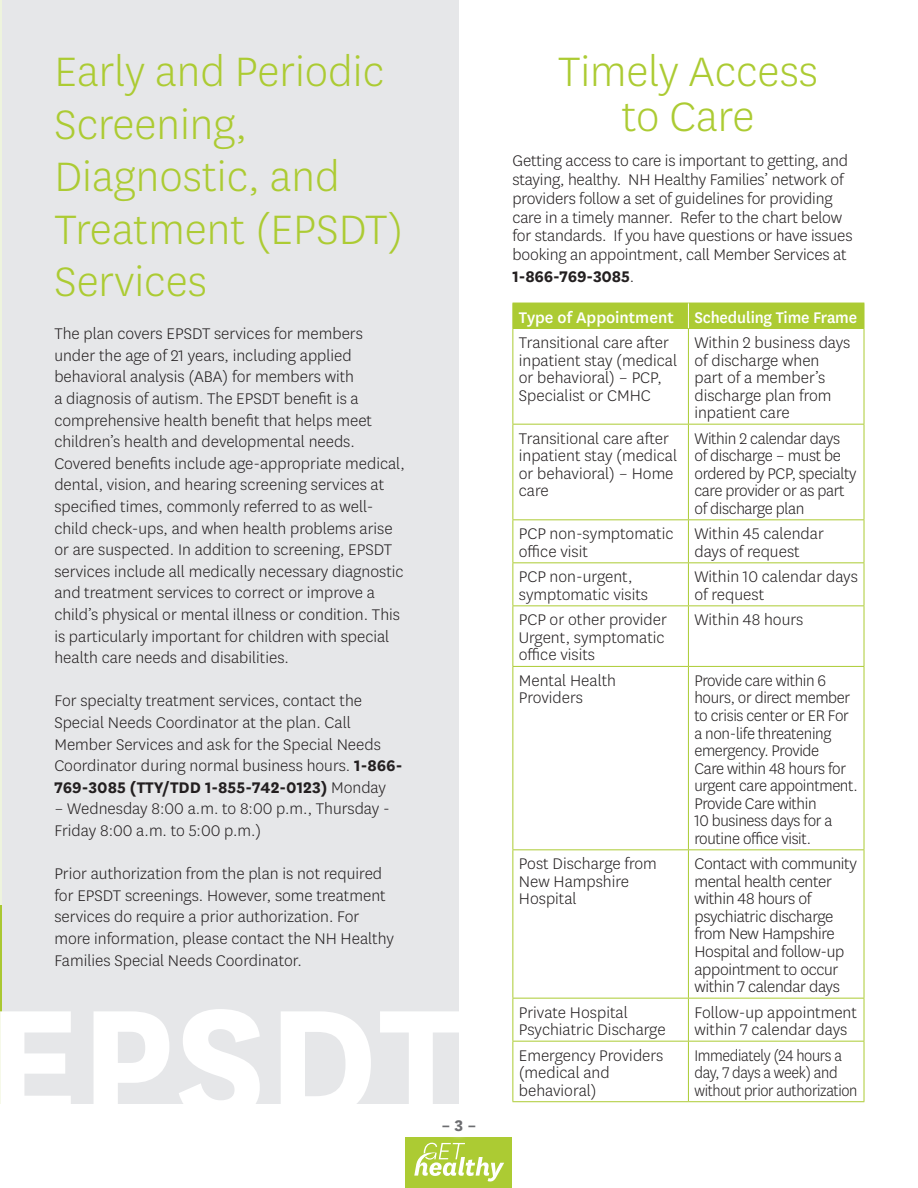
<style>
.page{position:relative;width:918px;height:1188px;background:#fff}
.page>*{position:absolute;margin:0;border:0;box-sizing:border-box;transform-origin:0 0}
.t1{font:700 178.95px "Centene Sans";color:#fff}
.Green_Bullets{font:300 48px/52.5px "Centene Sans";color:#accb33}
.Green_Bullets-2{font:300 18px/21.6px "Centene Sans";color:#231f20}
.Green_Bullets-3{font:300 18px/17.5px "Centene Sans";letter-spacing:-.02em;color:#231f20}
.Green_Bullets-4{font:300 18px/17.5px "Centene Sans";letter-spacing:-.02em;color:#231f20;scale:.93 1}
.Green_Bullets-5{font:500 18px "Centene Sans";letter-spacing:-.01em;color:#fff}
.t2{font:700 18px "Centene Sans";letter-spacing:-.01em;color:#231f20}
.Green_Bullets-6{font:700 18px "Centene Sans";color:#6c6d70}
.s1{font-weight:700}
.s2{font-weight:300}
</style>
<div class="page">
<div style="left:1px;top:0;width:458px;height:1103px;background:#e6e7e9"></div>
<div style="left:406px;top:1138px;width:106px;height:50px;background:#accb33"></div>
<div style="left:433px;top:1110px;width:52px;height:30px;background:#fff"></div>
<svg style="left:414px;top:1143px;width:90px;height:39px"></svg>
<hr style="left:512px;top:329px;width:1px;height:95px;background:#accb33">
<hr style="left:688px;top:329px;width:1px;height:95px;background:#accb33">
<hr style="left:864px;top:329px;width:1px;height:95px;background:#accb33">
<hr style="left:512px;top:424px;width:176px;height:1px;background:#accb33">
<hr style="left:512px;top:425px;width:1px;height:94px;background:#accb33">
<hr style="left:688px;top:424px;width:176px;height:1px;background:#accb33">
<hr style="left:688px;top:425px;width:1px;height:94px;background:#accb33">
<hr style="left:864px;top:425px;width:1px;height:94px;background:#accb33">
<hr style="left:512px;top:519px;width:176px;height:1px;background:#accb33">
<hr style="left:512px;top:520px;width:1px;height:42px;background:#accb33">
<hr style="left:688px;top:519px;width:176px;height:1px;background:#accb33">
<hr style="left:688px;top:520px;width:1px;height:42px;background:#accb33">
<hr style="left:864px;top:520px;width:1px;height:42px;background:#accb33">
<hr style="left:512px;top:562px;width:176px;height:1px;background:#accb33">
<hr style="left:512px;top:563px;width:1px;height:42px;background:#accb33">
<hr style="left:688px;top:562px;width:176px;height:1px;background:#accb33">
<hr style="left:688px;top:563px;width:1px;height:42px;background:#accb33">
<hr style="left:864px;top:563px;width:1px;height:42px;background:#accb33">
<hr style="left:512px;top:605px;width:176px;height:1px;background:#accb33">
<hr style="left:512px;top:606px;width:1px;height:60px;background:#accb33">
<hr style="left:688px;top:605px;width:176px;height:1px;background:#accb33">
<hr style="left:688px;top:606px;width:1px;height:60px;background:#accb33">
<hr style="left:864px;top:606px;width:1px;height:60px;background:#accb33">
<hr style="left:512px;top:666px;width:176px;height:1px;background:#accb33">
<hr style="left:512px;top:667px;width:1px;height:182px;background:#accb33">
<hr style="left:688px;top:666px;width:176px;height:1px;background:#accb33">
<hr style="left:688px;top:667px;width:1px;height:182px;background:#accb33">
<hr style="left:864px;top:667px;width:1px;height:182px;background:#accb33">
<hr style="left:512px;top:849px;width:176px;height:1px;background:#accb33">
<hr style="left:512px;top:850px;width:1px;height:148px;background:#accb33">
<hr style="left:688px;top:849px;width:176px;height:1px;background:#accb33">
<hr style="left:688px;top:850px;width:1px;height:148px;background:#accb33">
<hr style="left:864px;top:850px;width:1px;height:148px;background:#accb33">
<hr style="left:512px;top:998px;width:176px;height:1px;background:#accb33">
<hr style="left:512px;top:999px;width:1px;height:42px;background:#accb33">
<hr style="left:688px;top:998px;width:176px;height:1px;background:#accb33">
<hr style="left:688px;top:999px;width:1px;height:42px;background:#accb33">
<hr style="left:864px;top:999px;width:1px;height:42px;background:#accb33">
<div style="left:512px;top:303px;width:353px;height:26px;background:#accb33"></div>
<hr style="left:512px;top:1041px;width:176px;height:1px;background:#accb33">
<hr style="left:512px;top:1042px;width:1px;height:59px;background:#accb33">
<hr style="left:688px;top:1041px;width:176px;height:1px;background:#accb33">
<hr style="left:688px;top:1042px;width:1px;height:59px;background:#accb33">
<hr style="left:864px;top:1042px;width:1px;height:59px;background:#accb33">
<hr style="left:512px;top:1101px;width:176px;height:1px;background:#accb33">
<hr style="left:688px;top:1101px;width:176px;height:1px;background:#accb33">
<hr style="left:0;top:905px;width:1px;height:198px;background:#aac832">
<hr style="left:0;top:0;width:1px;height:905px;background:#eef4dd">
<p class="Green_Bullets" style="left:54px;top:44px;width:351px">Early and Periodic<br>Screening,<br>Diagnostic, and<br>Treatment (EPSDT)<br>Services</p>
<p class="Green_Bullets-2" style="left:54px;top:322px;width:352px">The plan covers EPSDT services for members under the age of 21 years, including applied behavioral analysis (ABA) for members with<br>a diagnosis of autism. The EPSDT benefit is a comprehensive health benefit that helps meet children’s health and developmental needs.<br>Covered benefits include age-appropriate medical, dental, vision, and hearing screening services at specified times, commonly referred to as well&shy;child check-ups, and when health problems arise or are suspected. In addition to screening, EPSDT services include all medically necessary diagnostic and treatment services to correct or improve a child’s physical or mental illness or condition. This is particularly important for children with special health care needs and disabilities.</p>
<p class="Green_Bullets-2" style="left:54px;top:690px;width:350px">For specialty treatment services, contact the Special Needs Coordinator at the plan. Call Member Services and ask for the Special Needs Coordinator during normal business hours. <span class="s1">1-866- 769-3085 (TTY/TDD 1-855-742-0123)</span> Monday</p>
<p class="Green_Bullets-2" style="left:54px;top:798px;width:337px">– Wednesday 8:00 a.m. to 8:00 p.m., Thursday -<br>Friday 8:00 a.m. to 5:00 p.m.)</p>
<p class="Green_Bullets-2" style="left:54px;top:862px;width:341px">Prior authorization from the plan is not required for EPSDT screenings. However, some treatment services do require a prior authorization. For more information, please contact the NH Healthy Families Special Needs Coordinator.</p>
<h1 class="t1" style="left:-14px;top:935px;width:479px">EPSDT</h1>
<p class="Green_Bullets-6" style="left:442px;top:1112px;width:36px">– 3 –</p>
<p class="Green_Bullets" style="left:558px;top:47px;width:262px;line-height:45px;text-align:center">Timely Access to Care</p>
<p class="Green_Bullets-2" style="left:512px;top:151px;width:342px;line-height:18.8px">Getting access to care is important to getting, and staying, healthy. NH Healthy Families’ network of providers follow a set of guidelines for providing care in a timely manner. Refer to the chart below for standards. If you have questions or have issues booking an appointment, call Member Services at</p>
<p class="t2" style="left:512px;top:263px;width:123px">1-866-769-3085<span class="s2">.</span></p>
<p class="Green_Bullets-5" style="left:519px;top:305px;width:156px">Type of Appointment</p>
<p class="Green_Bullets-5" style="left:694px;top:305px;width:164px">Scheduling Time Frame</p>
<p class="Green_Bullets-2" style="left:519px;top:333px;width:160px;line-height:17.5px">Transitional care after inpatient stay (medical or behavioral) – PCP,<br>Specialist or CMHC</p>
<p class="Green_Bullets-2" style="left:694px;top:333px;width:158px;line-height:17.5px">Within 2 business days of discharge when part of a member’s discharge plan from inpatient care</p>
<p class="Green_Bullets-2" style="left:519px;top:429px;width:160px;line-height:17.5px">Transitional care after inpatient stay (medical or behavioral) – Home care</p>
<p class="Green_Bullets-3" style="left:694px;top:429px;width:164px">Within 2 calendar days of discharge – must be ordered by PCP, specialty care provider or as part of discharge plan</p>
<p class="Green_Bullets-2" style="left:519px;top:524px;width:156px;line-height:17.5px">PCP non-symptomatic office visit</p>
<p class="Green_Bullets-2" style="left:694px;top:524px;width:131px;line-height:17.5px">Within 45 calendar days of request</p>
<p class="Green_Bullets-2" style="left:519px;top:568px;width:131px;line-height:17.5px">PCP non-urgent, symptomatic visits</p>
<p class="Green_Bullets-2" style="left:694px;top:568px;width:165px;line-height:17.5px">Within 10 calendar days of request</p>
<p class="Green_Bullets-2" style="left:519px;top:611px;width:150px;line-height:17.5px">PCP or other provider<br>Urgent, symptomatic office visits</p>
<p class="Green_Bullets-2" style="left:694px;top:608px;width:110px">Within 48 hours</p>
<p class="Green_Bullets-2" style="left:519px;top:671px;width:99px;line-height:17.5px">Mental Health<br>Providers</p>
<p class="Green_Bullets-3" style="left:694px;top:671px;width:165px">Provide care within 6 hours, or direct member to crisis center or ER For a non-life threatening emergency. Provide<br>Care within 48 hours for urgent care appointment.<br>Provide Care within<br>10 business days for a routine office visit.</p>
<p class="Green_Bullets-2" style="left:519px;top:854px;width:139px;line-height:17.5px">Post Discharge from<br>New Hampshire<br>Hospital</p>
<p class="Green_Bullets-3" style="left:694px;top:854px;width:164px">Contact with community mental health center within 48 hours of psychiatric discharge from New Hampshire<br>Hospital and follow-up appointment to occur within 7 calendar days</p>
<p class="Green_Bullets-2" style="left:519px;top:1003px;width:148px;line-height:17.5px">Private Hospital<br>Psychiatric Discharge</p>
<p class="Green_Bullets-2" style="left:694px;top:1003px;width:164px;line-height:17.5px">Follow-up appointment within 7 calendar days</p>
<p class="Green_Bullets-2" style="left:519px;top:1046px;width:146px;line-height:17.5px">Emergency Providers (medical and behavioral)</p>
<p class="Green_Bullets-4" style="left:694px;top:1046px;width:160px">Immediately (24 hours a day, 7 days a week) and</p>
<p class="Green_Bullets-4" style="left:694px;top:1081px;width:177px">without prior authorization</p>
</div>
